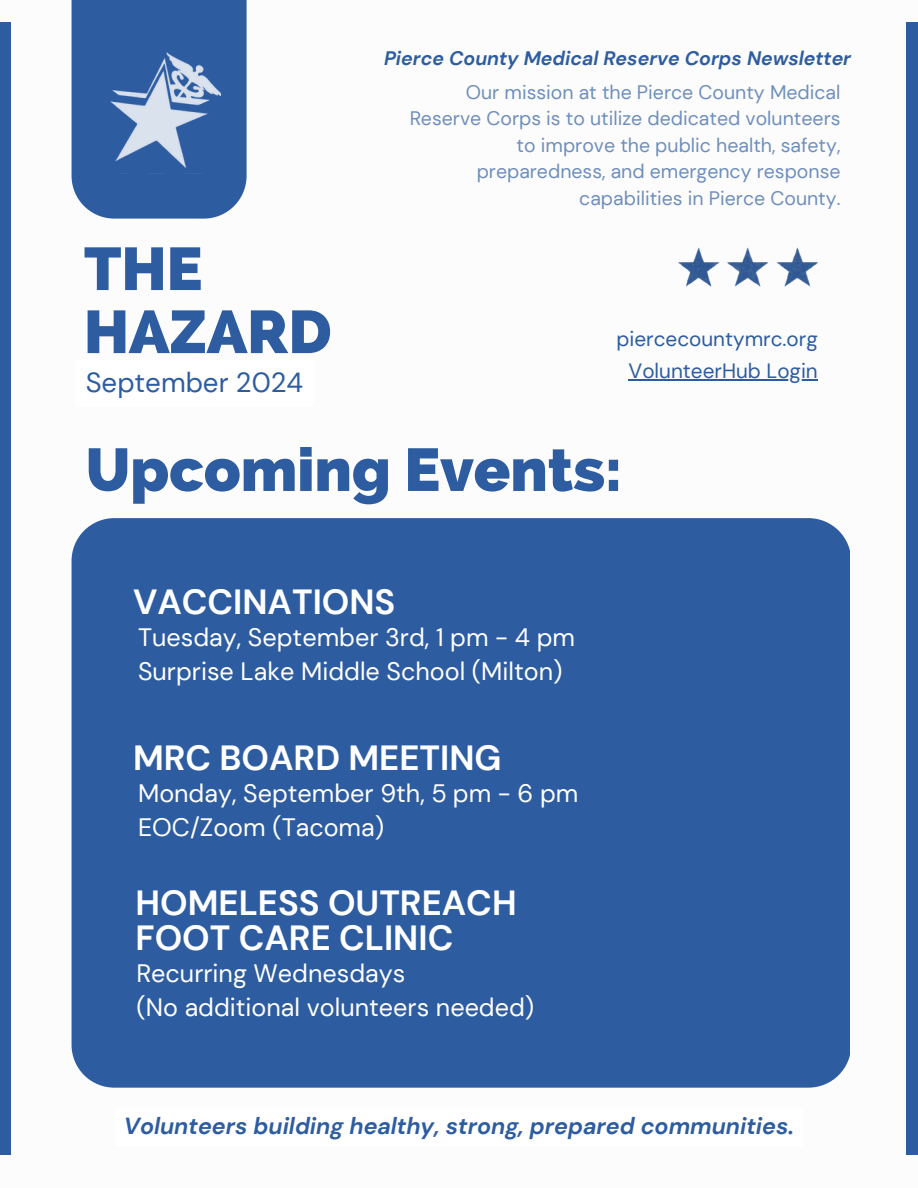
<style>
.page{position:relative;width:918px;height:1188px;background:#fff}
.page>*{position:absolute;margin:0;border:0;box-sizing:border-box;transform-origin:0 0}
.t1{font:800 60.15px/63px "Raleway";color:#2d5ca0}
.t2{font:700 34.95px/35.5px "DM Sans";color:#fff}
.t3{font:27.6px "DM Sans";color:#2d5ca0}
.t4{font:25.2px/34.5px "DM Sans";color:#fff}
.t5{font:italic 700 23.25px "DM Sans";color:#2d5ca0}
.t6{font:20.7px "DM Sans";color:#2d5ca0}
.t7{font:19.5px/26.4px "DM Sans";color:#2d5ca0;text-align:right}
.t8{font:italic 700 19.5px "DM Sans";color:#2d5ca0}
</style>
<div class="page">
<div style="left:72px;top:0;width:175px;height:219px;background:#2d5ca0"></div>
<img style="left:109px;top:48px;width:112px;height:126px">
<div style="left:906px;top:22px;width:12px;height:1133px;background:#2d5ca0"></div>
<div style="left:0;top:22px;width:11px;height:1133px;background:#2d5ca0"></div>
<div style="left:72px;top:518px;width:778px;height:570px;background:#2d5ca0"></div>
<img style="left:678px;top:247px;width:140px;height:40px">
<hr style="left:629px;top:379px;width:189px;height:2px;background:#2d5ca0">
<p class="t8" style="left:384px;top:45px;width:469px">Pierce County Medical Reserve Corps Newsletter</p>
<p class="t1" style="left:84px;top:237px;width:249px">THE<br>HAZARD</p>
<h1 class="t3" style="left:86px;top:365px;width:219px">September 2024</h1>
<p class="t7" style="left:409px;top:79px;width:433px">Our mission at the Pierce County Medical Reserve Corps is to utilize dedicated volunteers to improve the public health, safety, preparedness, and emergency response capabilities in Pierce County.</p>
<p class="t6" style="left:616px;top:326px;width:203px">piercecountymrc.org</p>
<p class="t6" style="left:629px;top:358px;width:191px">VolunteerHub Login</p>
<h3 class="t1" style="left:86px;top:438px;width:538px">Upcoming Events:</h3>
<h3 class="t2" style="left:133px;top:584px;width:264px">VACCINATIONS</h3>
<h4 class="t4" style="left:138px;top:620px;width:439px">Tuesday, September 3rd, 1 pm - 4 pm<br>Surprise Lake Middle School (Milton)</h4>
<h4 class="t2" style="left:133px;top:740px;width:370px">MRC BOARD MEETING</h4>
<h2 class="t4" style="left:138px;top:776px;width:442px">Monday, September 9th, 5 pm - 6 pm<br>EOC/Zoom (Tacoma)</h2>
<h3 class="t2" style="left:135px;top:885px;width:383px">HOMELESS OUTREACH<br>FOOT CARE CLINIC</h3>
<h4 class="t4" style="left:136px;top:956px;width:399px">Recurring Wednesdays<br>(No additional volunteers needed)</h4>
<h6 class="t5" style="left:124px;top:1111px;width:672px">Volunteers building healthy, strong, prepared communities.</h6>
</div>
